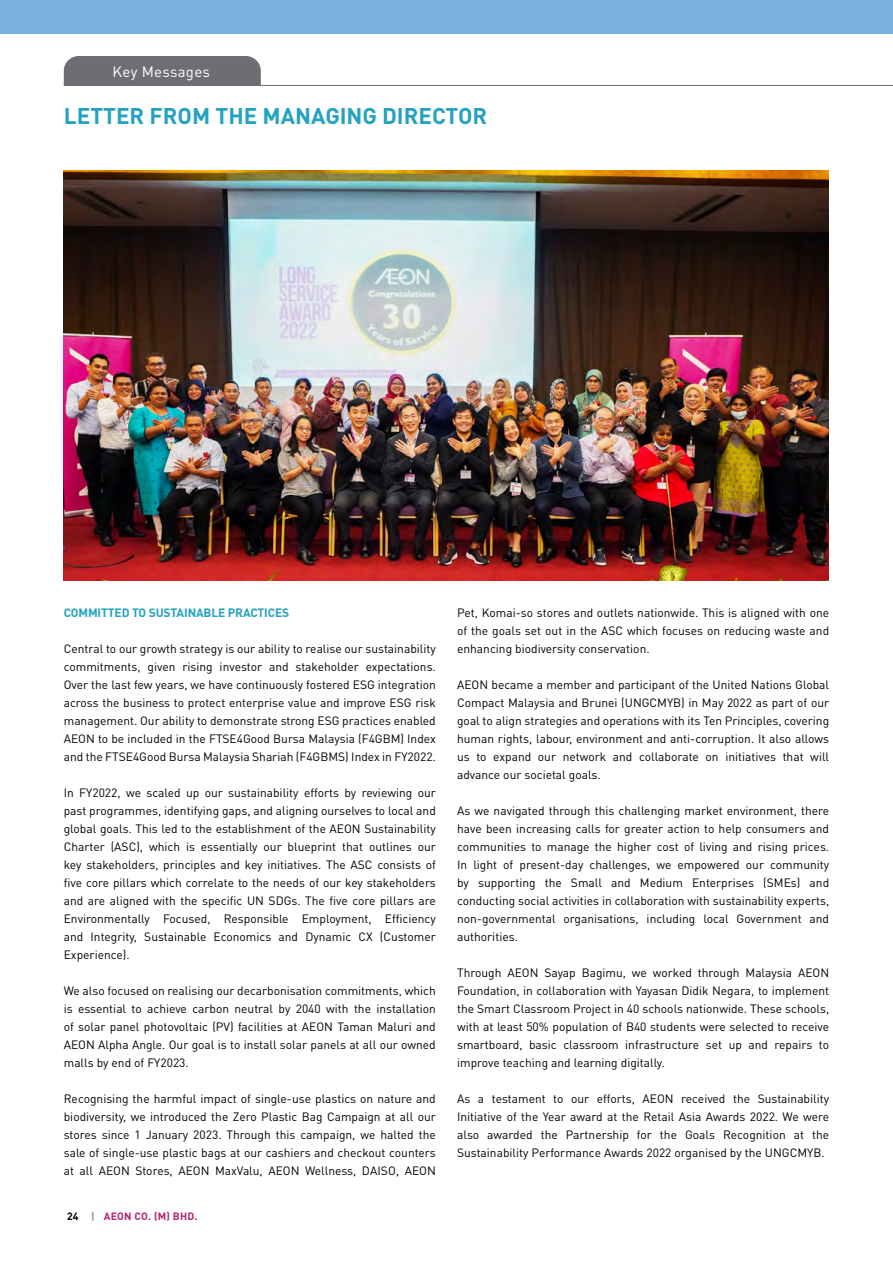
<style>
.page{position:relative;width:893px;height:1263px;background:#fff}
.page>*{position:absolute;margin:0;border:0;box-sizing:border-box;transform-origin:0 0}
.t1{font:700 22.5px "DIN Pro";color:#23a2c1}
.t2{font:15px "DIN Pro";letter-spacing:.02em;color:#fff}
.t3{font:12px/18px "DIN Pro";color:#000;text-align:justify}
.t4{font:700 12px "DIN Pro";letter-spacing:-.01em;color:#23a2c1}
.t5{font:700 10.5px "DIN Pro";letter-spacing:.02em;color:#b62175}
.s1{color:#000}
.s2{color:#939598}
</style>
<div class="page">
<div style="left:0;top:0;width:893px;height:34px;background:#79b0dc"></div>
<div style="left:64px;top:56px;width:197px;height:29px;background:#6d6e71"></div>
<hr style="left:64px;top:85px;width:829px;height:1px;background:#6d6e71">
<img style="left:64px;top:170px;width:764px;height:410px">
<p class="t2" style="left:113px;top:61px;width:99px">Key Messages</p>
<h1 class="t1" style="left:64px;top:100px;width:425px">LETTER FROM THE MANAGING DIRECTOR</h1>
<p class="t4" style="left:64px;top:605px;width:227px">COMMITTED TO SUSTAINABLE PRACTICES</p>
<p class="t3" style="left:64px;top:639px;width:374px">Central to our growth strategy is our ability to realise our sustainability commitments, given rising investor and stakeholder expectations.<br>Over the last few years, we have continuously fostered ESG integration across the business to protect enterprise value and improve ESG risk management. Our ability to demonstrate strong ESG practices enabled AEON to be included in the FTSE4Good Bursa Malaysia (F4GBM) Index and the FTSE4Good Bursa Malaysia Shariah (F4GBMS) Index in FY2022.</p>
<p class="t3" style="left:64px;top:783px;width:374px">In FY2022, we scaled up our sustainability efforts by reviewing our past programmes, identifying gaps, and aligning ourselves to local and global goals. This led to the establishment of the AEON Sustainability Charter (ASC), which is essentially our blueprint that outlines our key stakeholders, principles and key initiatives. The ASC consists of five core pillars which correlate to the needs of our key stakeholders and are aligned with the specific UN SDGs. The five core pillars are Environmentally Focused, Responsible Employment, Efficiency and Integrity, Sustainable Economics and Dynamic CX (Customer Experience).</p>
<p class="t3" style="left:64px;top:981px;width:374px">We also focused on realising our decarbonisation commitments, which is essential to achieve carbon neutral by 2040 with the installation of solar panel photovoltaic (PV) facilities at AEON Taman Maluri and AEON Alpha Angle. Our goal is to install solar panels at all our owned malls by end of FY2023.</p>
<p class="t3" style="left:64px;top:1089px;width:374px">Recognising the harmful impact of single-use plastics on nature and biodiversity, we introduced the Zero Plastic Bag Campaign at all our stores since 1 January 2023. Through this campaign, we halted the sale of single-use plastic bags at our cashiers and checkout counters at all AEON Stores, AEON MaxValu, AEON Wellness, DAISO, AEON</p>
<p class="t5" style="left:67px;top:1209px;width:132px"><span class="s1">24</span> <span class="s2">|</span> AEON CO. (M) BHD.</p>
<p class="t3" style="left:457px;top:603px;width:374px">Pet, Komai-so stores and outlets nationwide. This is aligned with one of the goals set out in the ASC which focuses on reducing waste and enhancing biodiversity conservation.</p>
<p class="t3" style="left:457px;top:675px;width:374px">AEON became a member and participant of the United Nations Global Compact Malaysia and Brunei (UNGCMYB) in May 2022 as part of our goal to align strategies and operations with its Ten Principles, covering human rights, labour, environment and anti-corruption. It also allows us to expand our network and collaborate on initiatives that will advance our societal goals.</p>
<p class="t3" style="left:457px;top:801px;width:374px">As we navigated through this challenging market environment, there have been increasing calls for greater action to help consumers and communities to manage the higher cost of living and rising prices.<br>In light of present-day challenges, we empowered our community by supporting the Small and Medium Enterprises (SMEs) and conducting social activities in collaboration with sustainability experts, non-governmental organisations, including local Government and authorities.</p>
<p class="t3" style="left:457px;top:963px;width:374px">Through AEON Sayap Bagimu, we worked through Malaysia AEON Foundation, in collaboration with Yayasan Didik Negara, to implement the Smart Classroom Project in 40 schools nationwide. These schools, with at least 50% population of B40 students were selected to receive smartboard, basic classroom infrastructure set up and repairs to improve teaching and learning digitally.</p>
<p class="t3" style="left:457px;top:1089px;width:374px">As a testament to our efforts, AEON received the Sustainability Initiative of the Year award at the Retail Asia Awards 2022. We were also awarded the Partnership for the Goals Recognition at the Sustainability Performance Awards 2022 organised by the UNGCMYB.</p>
</div>
